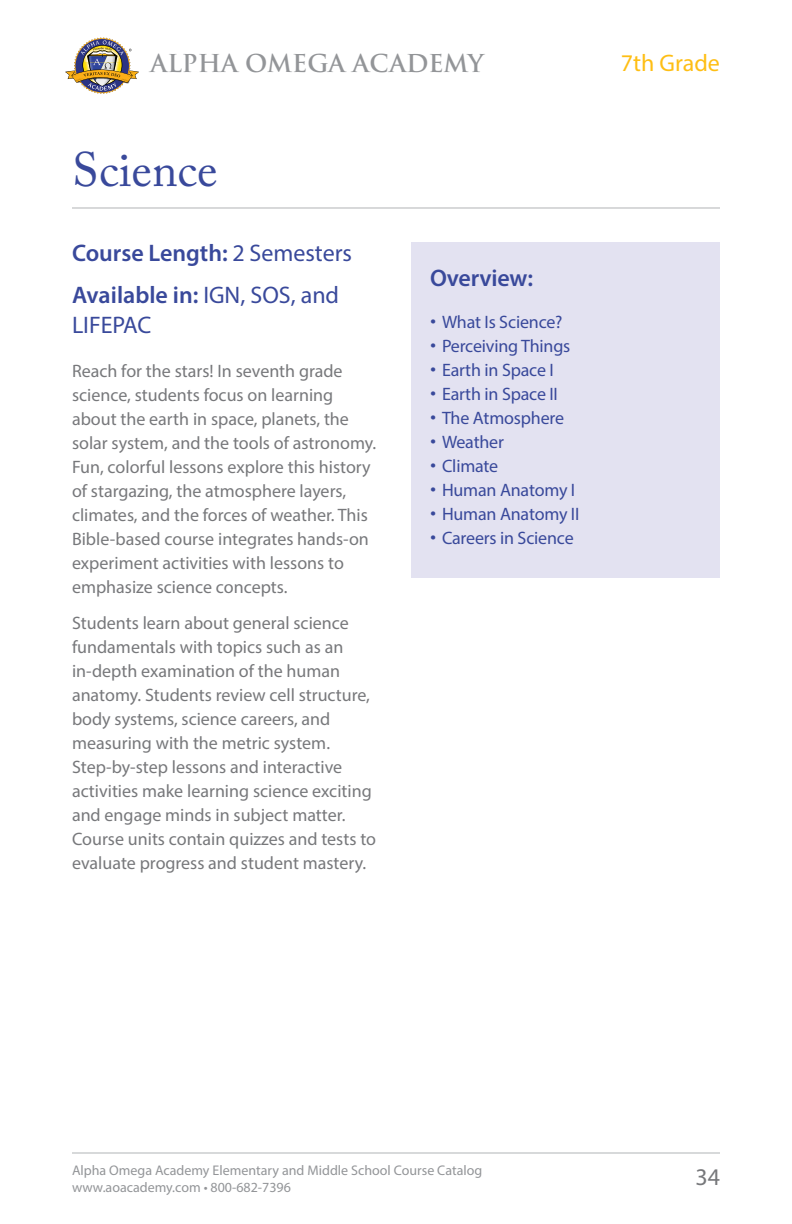
<style>
.page{position:relative;width:792px;height:1224px;background:#fff}
.page>*{position:absolute;margin:0;border:0;box-sizing:border-box;transform-origin:0 0}
.t1{font:48px "Adobe Caslon Pro";color:#39499b}
.t2{font:600 24px/42px "Myriad Pro";color:#39499b}
.t3{font:700 24px "Trajan";color:#939598}
.t4{font:24px "Myriad Pro";color:#febe14}
.t5{font:24px "Myriad Pro";color:#39499b}
.t6{font:24px "Myriad Pro";color:#77787b}
.t7{font:18px/24px "Myriad Pro";color:#77787b}
.t8{font:18px "Myriad Pro";letter-spacing:-.01em;color:#39499b}
.t9{font:14px/16.8px "Myriad Pro";color:#939598}
.s1{font-weight:400}
.s2{font-family:"Adobe Caslon Pro"}
</style>
<div class="page">
<hr style="left:72px;top:208px;width:648px;height:1px;background:#b1b4b6">
<hr style="left:72px;top:1153px;width:648px;height:1px;background:#b1b4b6">
<img style="left:65px;top:37px;width:74px;height:57px">
<div style="left:411px;top:242px;width:309px;height:336px;background:#e3e2f1"></div>
<h2 class="t3" style="left:151px;top:48px;width:335px">ALPHA OMEGA ACADEMY</h2>
<h1 class="t1" style="left:72px;top:141px;width:147px">Science</h1>
<h2 class="t2" style="left:72px;top:231px;width:282px">Course Length: <span class="s1">2 Semesters<br></span>Available in: <span class="s1">IGN, SOS, and</span></h2>
<h2 class="t5" style="left:72px;top:310px;width:81px">LIFEPAC</h2>
<p class="t7" style="left:72px;top:359px;width:306px">Reach for the stars! In seventh grade science, students focus on learning about the earth in space, planets, the solar system, and the tools of astronomy.<br>Fun, colorful lessons explore this history of stargazing, the atmosphere layers, climates, and the forces of weather. This Bible-based course integrates hands-on experiment activities with lessons to emphasize science concepts.</p>
<p class="t7" style="left:72px;top:611px;width:306px">Students learn about general science fundamentals with topics such as an in-depth examination of the human anatomy. Students review cell structure, body systems, science careers, and measuring with the metric system.<br>Step-by-step lessons and interactive activities make learning science exciting and engage minds in subject matter.<br>Course units contain quizzes and tests to evaluate progress and student mastery.</p>
<h2 class="t2" style="left:430px;top:256px;width:105px">Overview:</h2>
<p class="t8" style="left:430px;top:310px;width:134px"><span class="s2">•</span> What Is Science?</p>
<p class="t8" style="left:430px;top:334px;width:142px"><span class="s2">•</span> Perceiving Things</p>
<p class="t8" style="left:430px;top:358px;width:125px"><span class="s2">•</span> Earth in Space I</p>
<p class="t8" style="left:430px;top:382px;width:129px"><span class="s2">•</span> Earth in Space II</p>
<p class="t8" style="left:430px;top:406px;width:136px"><span class="s2">•</span> The Atmosphere</p>
<p class="t8" style="left:430px;top:430px;width:76px"><span class="s2">•</span> Weather</p>
<p class="t8" style="left:430px;top:454px;width:70px"><span class="s2">•</span> Climate</p>
<p class="t8" style="left:430px;top:478px;width:147px"><span class="s2">•</span> Human Anatomy I</p>
<p class="t8" style="left:430px;top:502px;width:151px"><span class="s2">•</span> Human Anatomy II</p>
<p class="t8" style="left:430px;top:526px;width:145px"><span class="s2">•</span> Careers in Science</p>
<h2 class="t4" style="left:621px;top:48px;width:101px">7th Grade</h2>
<p class="t9" style="left:72px;top:1162px;width:412px">Alpha Omega Academy Elementary and Middle School Course Catalog www.aoacademy.com • 800-682-7396</p>
<h2 class="t6" style="left:695px;top:1162px;width:26px">34</h2>
</div>
